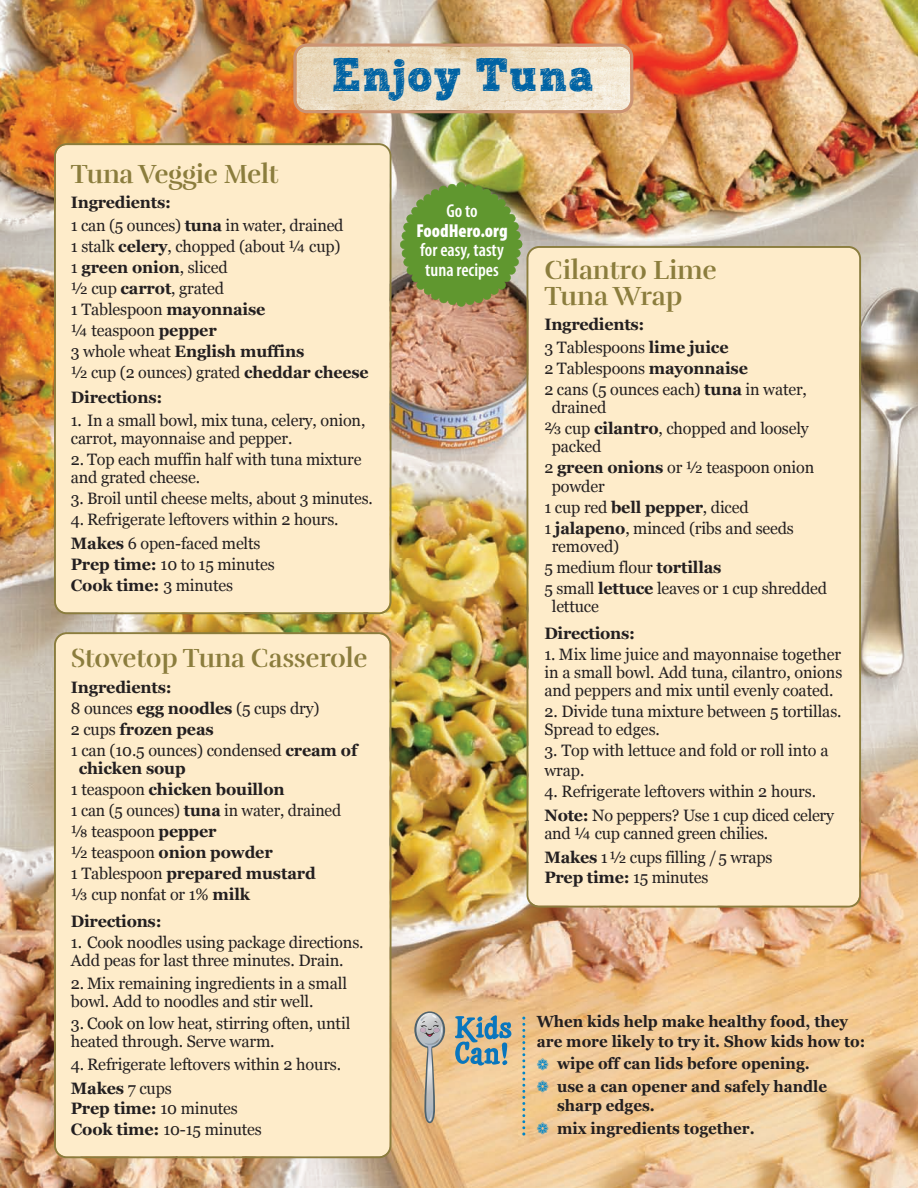
<style>
.page{position:relative;width:918px;height:1188px;background:#fff}
.page>*{position:absolute;margin:0;border:0;box-sizing:border-box;transform-origin:0 0}
.t1{font:45.3px "Posterizer KG Sketch";letter-spacing:.04em;color:#0063a4}
.t2{font:27px/25.5px "Rufina Stencil Bold";letter-spacing:-.01em;color:#8b7d3d}
.t3{font:600 condensed 18.75px/19.5px "Myriad Pro";color:#fff}
.t4{font:900 condensed 18.75px "Myriad Pro";color:#fff}
.t5{font:16.5px/21px "Georgia";letter-spacing:-.01em;color:#231f20}
.t6{font:700 16.5px/22.5px "Georgia";letter-spacing:-.015em;color:#231f20}
.t7{font:700 16.2px/22.5px "Georgia";color:#231f20;scale:.94 1}
.s1{font-weight:700}
.s2{font-weight:400}
.s3{color:#0085c7}
</style>
<div class="page">
<img style="left:0;top:0;width:918px;height:1188px">
<svg style="left:293px;top:44px;width:340px;height:69px;background:#e9d6bb"></svg>
<div style="left:527px;top:246px;width:334px;height:662px;background:#feecca"></div>
<img style="left:400px;top:182px;width:122px;height:125px">
<div style="left:54px;top:143px;width:337px;height:471px;background:#feecca"></div>
<div style="left:54px;top:632px;width:337px;height:526px;background:#feecca"></div>
<svg style="left:522px;top:1017px;width:3px;height:119px"></svg>
<svg style="left:414px;top:1011px;width:31px;height:37px"></svg>
<svg style="left:455px;top:1015px;width:56px;height:51px;background:#8da2a1"></svg>
<svg style="left:416px;top:1013px;width:27px;height:110px;background:#c7b49b"></svg>
<h1 class="t1" style="left:332px;top:58px;width:263px">Enjoy Tuna</h1>
<h2 class="t2" style="left:71px;top:164px;width:210px">Tuna Veggie Melt</h2>
<p class="t5" style="left:71px;top:191px;width:274px;line-height:22.5px"><span class="s1">Ingredients:<br></span>1 can (5 ounces) <span class="s1">tuna</span> in water, drained</p>
<p class="t5" style="left:71px;top:235px;width:299px">1 stalk <span class="s1">celery</span>, chopped (about ¼ cup)<br>1 <span class="s1">green onion</span>, sliced<br>½ cup <span class="s1">carrot</span>, grated<br>1 Tablespoon <span class="s1">mayonnaise<br></span>¼ teaspoon <span class="s1">pepper<br></span>3 whole wheat <span class="s1">English muffins<br></span>½ cup (2 ounces) grated <span class="s1">cheddar cheese</span></p>
<p class="t6" style="left:71px;top:386px;width:93px">Directions:</p>
<p class="t5" style="left:71px;top:411px;width:296px;line-height:18px">1. In a small bowl, mix tuna, celery, onion, carrot, mayonnaise and pepper.</p>
<p class="t5" style="left:71px;top:449px;width:292px;line-height:18.8px">2. Top each muffin half with tuna mixture and grated cheese.</p>
<p class="t5" style="left:71px;top:488px;width:304px">3. Broil until cheese melts, about 3 minutes.</p>
<p class="t5" style="left:71px;top:508px;width:269px;line-height:24px">4. Refrigerate leftovers within 2 hours.<br><span class="s1">Makes</span> 6 open-faced melts</p>
<p class="t5" style="left:71px;top:554px;width:205px"><span class="s1">Prep time:</span> 10 to 15 minutes<br><span class="s1">Cook time:</span> 3 minutes</p>
<h2 class="t2" style="left:71px;top:649px;width:298px">Stovetop Tuna Casserole</h2>
<p class="t5" style="left:71px;top:676px;width:288px"><span class="s1">Ingredients:<br></span>8 ounces <span class="s1">egg noodles</span> (5 cups dry)<br>2 cups <span class="s1">frozen peas<br></span>1 can (10.5 ounces) condensed <span class="s1">cream of</span></p>
<p class="t5" style="left:71px;top:757px;width:272px;text-indent:8px"><span class="s1">chicken soup<br></span>1 teaspoon <span class="s1">chicken bouillon<br></span>1 can (5 ounces) <span class="s1">tuna</span> in water, drained ⅛ teaspoon <span class="s1">pepper<br></span>½ teaspoon <span class="s1">onion powder<br></span>1 Tablespoon <span class="s1">prepared mustard<br></span>⅓ cup nonfat or 1% <span class="s1">milk</span></p>
<p class="t6" style="left:71px;top:910px;width:92px">Directions:</p>
<p class="t5" style="left:71px;top:932px;width:294px;line-height:18.8px">1. Cook noodles using package directions.<br>Add peas for last three minutes. Drain.</p>
<p class="t5" style="left:71px;top:974px;width:278px;line-height:18px">2. Mix remaining ingredients in a small bowl. Add to noodles and stir well.</p>
<p class="t5" style="left:71px;top:1015px;width:281px;line-height:18px">3. Cook on low heat, stirring often, until heated through. Serve warm.</p>
<p class="t5" style="left:71px;top:1052px;width:272px;line-height:24px">4. Refrigerate leftovers within 2 hours.<br><span class="s1">Makes</span> 7 cups</p>
<p class="t5" style="left:71px;top:1098px;width:193px"><span class="s1">Prep time:</span> 10 minutes<br><span class="s1">Cook time:</span> 10-15 minutes</p>
<p class="t3" style="left:446px;top:203px;width:33px">Go to</p>
<p class="t4" style="left:416px;top:224px;width:93px">FoodHero.org</p>
<p class="t3" style="left:420px;top:242px;width:85px">for easy, tasty tuna recipes</p>
<h2 class="t2" style="left:544px;top:261px;width:174px">Cilantro Lime<br>Tuna Wrap</h2>
<p class="t6" style="left:544px;top:313px;width:186px">Ingredients:<br><span class="s2">3 Tablespoons</span> lime juice</p>
<p class="t5" style="left:544px;top:358px;width:264px">2 Tablespoons <span class="s1">mayonnaise<br></span>2 cans (5 ounces each) <span class="s1">tuna</span> in water,</p>
<p class="t5" style="left:544px;top:397px;width:266px;text-indent:7px">drained<br>⅔ cup <span class="s1">cilantro</span>, chopped and loosely</p>
<p class="t5" style="left:544px;top:436px;width:271px;text-indent:7px">packed<br>2 <span class="s1">green onions</span> or ½ teaspoon onion</p>
<p class="t5" style="left:544px;top:476px;width:251px;text-indent:7px">powder<br>1 cup red <span class="s1">bell pepper</span>, diced<br>1 <span class="s1">jalapeno</span>, minced (ribs and seeds</p>
<p class="t5" style="left:544px;top:536px;width:284px;text-indent:7px">removed)<br>5 medium flour <span class="s1">tortillas<br></span>5 small <span class="s1">lettuce</span> leaves or 1 cup shredded</p>
<p class="t5" style="left:552px;top:596px;width:49px">lettuce</p>
<p class="t6" style="left:544px;top:622px;width:92px">Directions:</p>
<p class="t5" style="left:544px;top:645px;width:299px;line-height:18px;text-align:justify">1. Mix lime juice and mayonnaise together in a small bowl. Add tuna, cilantro, onions and peppers and mix until evenly coated.</p>
<p class="t5" style="left:544px;top:702px;width:299px;line-height:18px">2. Divide tuna mixture between 5 tortillas.<br>Spread to edges.</p>
<p class="t5" style="left:544px;top:740px;width:286px;line-height:20.2px">3. Top with lettuce and fold or roll into a wrap.</p>
<p class="t5" style="left:544px;top:779px;width:291px;line-height:24px">4. Refrigerate leftovers within 2 hours.<br><span class="s1">Note:</span> No peppers? Use 1 cup diced celery</p>
<p class="t5" style="left:544px;top:821px;width:230px;line-height:24px">and ¼ cup canned green chilies.<br><span class="s1">Makes</span> 1½ cups filling / 5 wraps</p>
<p class="t6" style="left:544px;top:866px;width:166px">Prep time: <span class="s2">15 minutes</span></p>
<p class="t7" style="left:537px;top:1012px;width:351px;line-height:19px">When kids help make healthy food, they are more likely to try it. Show kids how to:</p>
<p class="t7" style="left:537px;top:1052px;width:310px"><span class="s3">❁</span> wipe off can lids before opening.<br><span class="s3">❁</span> use a can opener and safely handle</p>
<p class="t7" style="left:537px;top:1094px;width:233px;text-indent:20px">sharp edges.<br><span class="s3">❁</span> mix ingredients together.</p>
</div>
